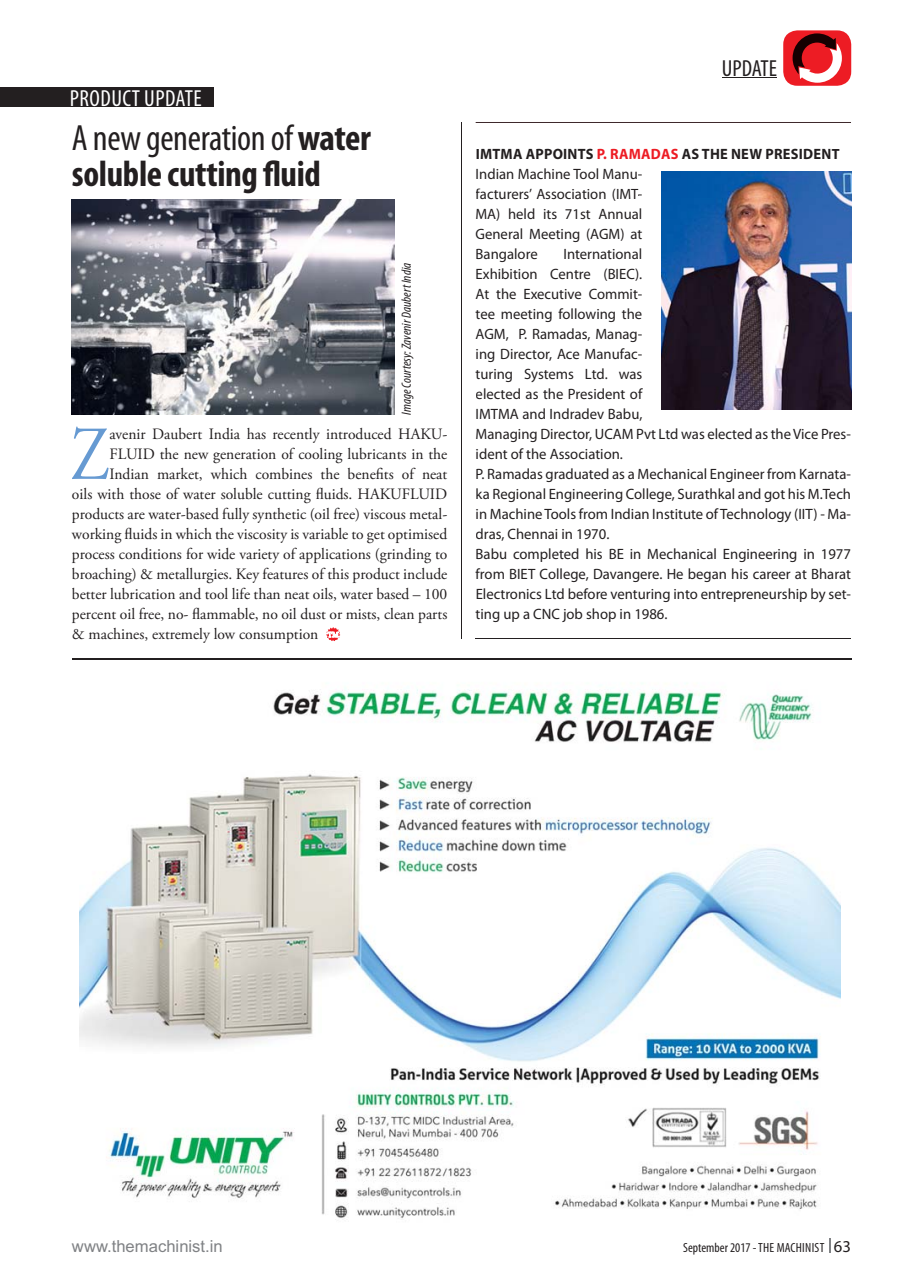
<style>
.page{position:relative;width:923px;height:1287px;background:#fff}
.page>*{position:absolute;margin:0;border:0;box-sizing:border-box;transform-origin:0 0}
.t1{font:76.12px "Adobe Garamond Pro";color:#669ad2;scale:.8 1}
.t2{font:700 condensed 36.57px/36.6px "Myriad Pro";letter-spacing:-.01em;color:#231f20}
.t3{font:condensed 23.28px "Myriad Pro";letter-spacing:.02em;color:#fff}
.t4{font:condensed 23.28px "Myriad Pro";color:#231f20}
.t5{font:16.62px "Arial";color:#808285}
.t6{font:15.75px "Adobe Garamond Pro";color:#231f20}
.t7{font:15.05px/19.9px "Myriad Pro";color:#231f20}
.t8{font:italic condensed 13.3px "Myriad Pro";color:#231f20}
.t9{font:condensed 13.3px "Myriad Pro";color:#231f20}
.s1{font-weight:400}
.s2{font-weight:700}
.s3{font-weight:700;color:#ed1c24}
.s4{font-stretch:normal;font-size:16.62px}
</style>
<div class="page">
<div style="left:783px;top:30px;width:67px;height:56px;background:#ed1c24;border-radius:14px"></div>
<svg style="left:792px;top:33px;width:49px;height:50px"></svg>
<hr style="left:721px;top:78px;width:55px;height:1px;background:#231f20">
<svg style="left:829px;top:1238px;width:1px;height:14px"></svg>
<svg style="left:326px;top:627px;width:14px;height:14px"></svg>
<img style="left:72px;top:199px;width:322px;height:215px">
<hr style="left:72px;top:658px;width:778px;height:1px;background:#231f20">
<hr style="left:475px;top:638px;width:375px;height:1px;background:#231f20">
<hr style="left:475px;top:122px;width:375px;height:1px;background:#3e292c">
<img style="left:661px;top:172px;width:189px;height:238px">
<hr style="left:460px;top:122px;width:1px;height:517px;background:#231f20">
<div style="left:0;top:88px;width:213px;height:19px;background:#231f20"></div>
<img style="left:80px;top:683px;width:760px;height:536px">
<h3 class="t3" style="left:70px;top:90px;width:133px">PRODUCT UPDATE</h3>
<h2 class="t2" style="left:72px;top:122px;width:300px"><span class="s1">A new generation of</span>water soluble cutting fluid</h2>
<p class="t8" style="left:401px;top:415px;width:153px;rotate:-90deg">Image Courtesy: Zavenir Daubert India</p>
<h1 class="t1" style="left:70px;top:421px;width:50px">Z</h1>
<p class="t6" style="left:109px;top:427px;width:339px">avenir Daubert India has recently introduced HAKU-</p>
<p class="t6" style="left:109px;top:447px;width:339px">FLUID the new generation of cooling lubricants in the</p>
<p class="t6" style="left:109px;top:467px;width:339px">Indian market, which combines the benefits of neat</p>
<p class="t6" style="left:72px;top:487px;width:376px">oils with those of water soluble cutting fluids. HAKUFLUID</p>
<p class="t6" style="left:72px;top:507px;width:377px">products are water-based fully synthetic (oil free) viscous metal-</p>
<p class="t6" style="left:72px;top:527px;width:376px">working fluids in which the viscosity is variable to get optimised</p>
<p class="t6" style="left:72px;top:547px;width:377px">process conditions for wide variety of applications (grinding to</p>
<p class="t6" style="left:72px;top:567px;width:377px">broaching) &amp; metallurgies. Key features of this product include</p>
<p class="t6" style="left:72px;top:587px;width:377px">better lubrication and tool life than neat oils, water based – 100</p>
<p class="t6" style="left:72px;top:607px;width:377px">percent oil free, no- flammable, no oil dust or mists, clean parts</p>
<p class="t6" style="left:72px;top:627px;width:248px">&amp; machines, extremely low consumption</p>
<h3 class="t4" style="left:721px;top:60px;width:57px">UPDATE</h3>
<p class="t7" style="left:475px;top:145px;width:365px"><span class="s2">IMTMA APPOINTS</span> <span class="s3">P. RAMADAS</span> <span class="s2">AS THE NEW PRESIDENT<br></span>Indian Machine Tool Manu-<br>facturers’ Association (IMT-<br>MA) held its 71st Annual<br>General Meeting (AGM) at<br>Bangalore</p>
<p class="t7" style="left:475px;top:245px;width:377px;text-indent:88px">International<br>Exhibition Centre (BIEC).<br>At the Executive Commit-<br>tee meeting following the<br>AGM, P. Ramadas, Manag-<br>ing Director, Ace Manufac-<br>turing Systems Ltd. was<br>elected as the President of<br>IMTMA and Indradev Babu,<br>Managing Director, UCAM Pvt Ltd was elected as the Vice Pres&shy;ident of the Association.<br>P. Ramadas graduated as a Mechanical Engineer from Karnata&shy;ka Regional Engineering College, Surathkal and got his M.Tech in Machine Tools from Indian Institute of Technology (IIT) - Ma&shy;dras, Chennai in 1970.<br>Babu completed his BE in Mechanical Engineering in 1977 from BIET College, Davangere. He began his career at Bharat Electronics Ltd before venturing into entrepreneurship by set&shy;ting up a CNC job shop in 1986.</p>
<p class="t5" style="left:72px;top:1240px;width:152px">www.themachinist.in</p>
<p class="t9" style="left:683px;top:1243px;width:169px">September 2017 - THE MACHINIST <span class="s4">63</span></p>
</div>
